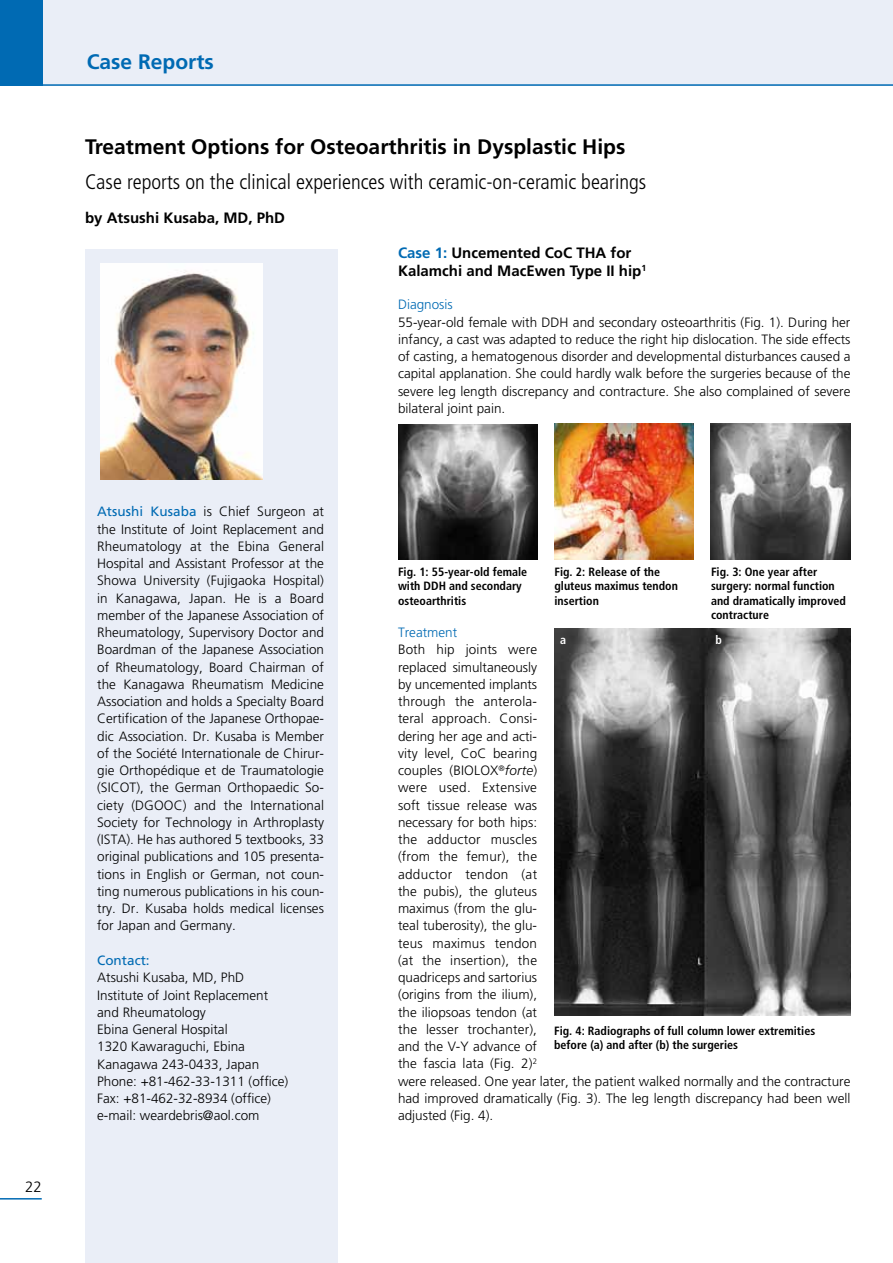
<style>
.page{position:relative;width:893px;height:1263px;background:#fff}
.page>*{position:absolute;margin:0;border:0;box-sizing:border-box;transform-origin:0 0}
.t1{font:300 condensed 21px "Frutiger";color:#000}
.t2{font:700 21px "Frutiger";color:#000}
.t3{font:700 21px "Frutiger";color:#006ab3}
.t4{font:700 15px/18px "Frutiger";color:#000}
.t5{font:300 15px "Frutiger";color:#000}
.t6{font:300 13.5px/17.2px "Frutiger";color:#000;text-align:justify}
.t7{font:300 13.5px "Frutiger";color:#006ab3}
.t8{font:13.5px "Frutiger";color:#006ab3}
.t9{font:700 condensed 12px/14.2px "Frutiger";color:#000}
.t10{font:700 condensed 12px "Frutiger";color:#fff}
.s1{font-weight:400;color:#006ab3}
.s2{color:#006ab3}
.s3{font-style:italic}
</style>
<div class="page">
<div style="left:0;top:0;width:893px;height:85px;background:#eaeef7"></div>
<hr style="left:0;top:84px;width:893px;height:2px;background:#006ab3">
<hr style="left:0;top:1198px;width:42px;height:1px;background:#006ab3">
<div style="left:85px;top:250px;width:253px;height:1013px;background:#eaeef7"></div>
<img style="left:101px;top:263px;width:162px;height:216px">
<div style="left:0;top:0;width:43px;height:85px;background:#006ab3"></div>
<img style="left:398px;top:424px;width:139px;height:136px">
<img style="left:555px;top:424px;width:139px;height:136px">
<img style="left:711px;top:424px;width:139px;height:136px">
<img style="left:554px;top:628px;width:296px;height:387px">
<p class="t5" style="left:25px;top:1178px;width:18px">22</p>
<h1 class="t3" style="left:87px;top:49px;width:129px">Case Reports</h1>
<h1 class="t2" style="left:85px;top:134px;width:542px">Treatment Options for Osteoarthritis in Dysplastic Hips</h1>
<h1 class="t1" style="left:85px;top:169px;width:563px">Case reports on the clinical experiences with ceramic-on-ceramic bearings</h1>
<p class="t4" style="left:85px;top:209px;width:202px">by Atsushi Kusaba, MD, PhD</p>
<p class="t6" style="left:97px;top:503px;width:229px"><span class="s1">Atsushi Kusaba</span> is Chief Surgeon at the Institute of Joint Replacement and Rheumatology at the Ebina General Hospital and Assistant Professor at the Showa University (Fujigaoka Hospital) in Kanagawa, Japan. He is a Board member of the Japanese Association of Rheumatology, Supervisory Doctor and Boardman of the Japanese Association of Rheumatology, Board Chairman of the Kanagawa Rheumatism Medicine Association and holds a Specialty Board Certification of the Japanese Orthopae&shy;dic Association. Dr. Kusaba is Member of the Société Internationale de Chirur&shy;gie Orthopédique et de Traumatologie (SICOT), the German Orthopaedic So&shy;ciety (DGOOC) and the International Society for Technology in Arthroplasty (ISTA). He has authored 5 textbooks, 33 original publications and 105 presenta&shy;tions in English or German, not coun&shy;ting numerous publications in his coun&shy;try. Dr. Kusaba holds medical licenses for Japan and Germany.</p>
<p class="t8" style="left:97px;top:952px;width:54px">Contact:</p>
<p class="t6" style="left:97px;top:969px;width:193px;text-align:left">Atsushi Kusaba, MD, PhD<br>Institute of Joint Replacement and Rheumatology<br>Ebina General Hospital<br>1320 Kawaraguchi, Ebina<br>Kanagawa 243-0433, Japan<br>Phone: +81-462-33-1311 (office)<br>Fax: +81-462-32-8934 (office) e-mail: weardebris@aol.com</p>
<p class="t4" style="left:398px;top:243px;width:250px"><span class="s2">Case 1:</span> Uncemented CoC THA for<br>Kalamchi and MacEwen Type II hip<sup>1</sup></p>
<p class="t7" style="left:398px;top:297px;width:56px">Diagnosis</p>
<p class="t6" style="left:398px;top:313px;width:454px">55-year-old female with DDH and secondary osteoarthritis (Fig. 1). During her infancy, a cast was adapted to reduce the right hip dislocation. The side effects of casting, a hematogenous disorder and developmental disturbances caused a capital applanation. She could hardly walk before the surgeries because of the severe leg length discrepancy and contracture. She also complained of severe bilateral joint pain.</p>
<p class="t9" style="left:398px;top:565px;width:131px">Fig. 1: 55-year-old female with DDH and secondary osteoarthritis</p>
<p class="t9" style="left:711px;top:565px;width:136px">Fig. 3: One year after surgery: normal function and dramatically improved contracture</p>
<p class="t10" style="left:560px;top:633px;width:7px">a</p>
<p class="t10" style="left:715px;top:633px;width:8px">b</p>
<p class="t9" style="left:554px;top:565px;width:125px">Fig. 2: Release of the gluteus maximus tendon insertion</p>
<p class="t7" style="left:398px;top:625px;width:61px">Treatment</p>
<p class="t6" style="left:398px;top:641px;width:454px;text-align:left">Both hip joints were<br>replaced simultaneously<br>by uncemented implants<br>through the anterola-<br>teral approach. Consi-<br>dering her age and acti-<br>vity level, CoC bearing<br>couples (BIOLOX<sup>®</sup><span class="s3">forte</span>)<br>were used. Extensive<br>soft tissue release was<br>necessary for both hips:<br>the adductor muscles<br>(from the femur), the<br>adductor tendon (at<br>the pubis), the gluteus<br>maximus (from the glu-<br>teal tuberosity), the glu-<br>teus maximus tendon<br>(at the insertion), the<br>quadriceps and sartorius<br>(origins from the ilium),<br>the iliopsoas tendon (at<br>the lesser trochanter),<br>and the V-Y advance of<br>the fascia lata (Fig. 2)<sup>2<br></sup>were released. One year later, the patient walked normally and the contracture had improved dramatically (Fig. 3). The leg length discrepancy had been well adjusted (Fig. 4).</p>
<p class="t9" style="left:554px;top:1024px;width:263px">Fig. 4: Radiographs of full column lower extremities before (a) and after (b) the surgeries</p>
</div>
